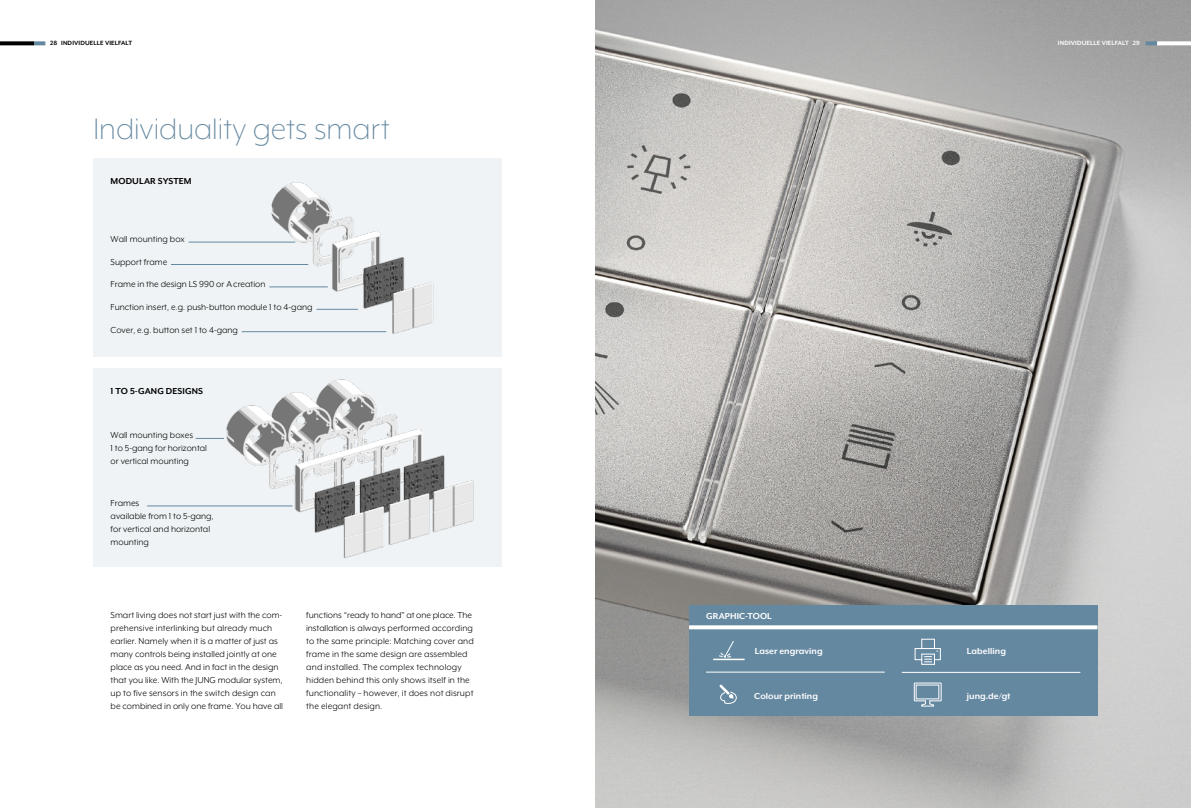
<style>
.page{position:relative;width:1191px;height:808px;background:#fff}
.page>*{position:absolute;margin:0;border:0;box-sizing:border-box;transform-origin:0 0}
.t1{font:300 34px "Mr Eaves XL Mod OT";color:#6588a1}
.t2{font:10px/13px "Mr Eaves XL Mod OT";color:#000}
.t3{font:700 10px "Mr Eaves XL Mod OT";letter-spacing:.005em;color:#fff}
.t4{font:700 10px "Mr Eaves XL Mod OT";letter-spacing:.01em;color:#000}
.t5{font:700 7px "Mr Eaves XL Mod OT";letter-spacing:.02em;color:#000}
.t6{font:700 7px "Mr Eaves XL Mod OT";letter-spacing:.02em;color:#fff}
</style>
<div class="page">
<img style="left:595px;top:0;width:596px;height:808px">
<div style="left:689px;top:605px;width:408px;height:110px;background:#6588a1"></div>
<hr style="left:706px;top:672px;width:178px;height:1px;background:#fff">
<svg style="left:689px;top:625px;width:408px;height:4px;background:#f1f4f6"></svg>
<hr style="left:901px;top:672px;width:179px;height:1px;background:#fff">
<svg style="left:719px;top:685px;width:18px;height:19px"></svg>
<hr style="left:713px;top:659px;width:31px;height:1px;background:#fff">
<svg style="left:719px;top:641px;width:15px;height:17px"></svg>
<svg style="left:914px;top:638px;width:27px;height:27px"></svg>
<svg style="left:913px;top:682px;width:29px;height:25px"></svg>
<div style="left:915px;top:684px;width:24px;height:15px;border:1px solid #fff"></div>
<div style="left:94px;top:159px;width:408px;height:198px;background:#eff3f5"></div>
<div style="left:94px;top:369px;width:408px;height:198px;background:#eff3f5"></div>
<img style="left:196px;top:379px;width:278px;height:180px">
<img style="left:196px;top:182px;width:238px;height:152px">
<hr style="left:242px;top:331px;width:144px;height:1px;background:#6588a1">
<hr style="left:316px;top:309px;width:42px;height:1px;background:#6588a1">
<hr style="left:269px;top:287px;width:59px;height:1px;background:#6588a1">
<hr style="left:171px;top:264px;width:137px;height:1px;background:#6588a1">
<hr style="left:189px;top:242px;width:106px;height:1px;background:#6588a1">
<svg style="left:196px;top:438px;width:28px;height:1px"></svg>
<hr style="left:147px;top:506px;width:146px;height:1px;background:#6588a1">
<svg style="left:1145px;top:41px;width:12px;height:4px"></svg>
<svg style="left:1157px;top:41px;width:34px;height:4px"></svg>
<svg style="left:34px;top:41px;width:11px;height:4px"></svg>
<svg style="left:0;top:41px;width:34px;height:4px"></svg>
<p class="t5" style="left:50px;top:40px;width:84px">28 INDIVIDUELLE VIELFALT</p>
<p class="t6" style="left:1057px;top:40px;width:84px">INDIVIDUELLE VIELFALT 29</p>
<h1 class="t1" style="left:94px;top:112px;width:298px">Individuality gets smart</h1>
<p class="t4" style="left:111px;top:176px;width:83px">MODULAR SYSTEM</p>
<p class="t2" style="left:111px;top:233px;width:76px">Wall mounting box</p>
<p class="t2" style="left:111px;top:255px;width:58px">Support frame</p>
<p class="t2" style="left:111px;top:278px;width:156px">Frame in the design LS 990 or Acreation</p>
<p class="t2" style="left:111px;top:301px;width:203px">Function insert, e.g. push-button module 1 to 4-gang</p>
<p class="t2" style="left:111px;top:323px;width:129px">Cover, e.g. button set 1 to 4-gang</p>
<p class="t4" style="left:111px;top:386px;width:94px">1 TO 5-GANG DESIGNS</p>
<p class="t2" style="left:111px;top:429px;width:98px">Wall mounting boxes<br>1 to 5-gang for horizontal or vertical mounting</p>
<p class="t2" style="left:111px;top:496px;width:105px">Frames<br>available from 1 to 5-gang, for vertical and horizontal mounting</p>
<p class="t2" style="left:111px;top:609px;width:174px">Smart living does not start just with the com&shy;prehensive interlinking but already much earlier. Namely when it is a matter of just as many controls being installed jointly at one place as you need. And in fact in the design that you like. With the JUNG modular system, up to five sensors in the switch design can be combined in only one frame. You have all</p>
<p class="t2" style="left:306px;top:609px;width:169px">functions “ready to hand” at one place. The installation is always performed according to the same principle: Matching cover and frame in the same design are assembled and installed. The complex technology hidden behind this only shows itself in the functionality – however, it does not disrupt the elegant design.</p>
<p class="t3" style="left:706px;top:611px;width:67px">GRAPHIC-TOOL</p>
<p class="t3" style="left:754px;top:646px;width:69px">Laser engraving</p>
<p class="t3" style="left:967px;top:646px;width:41px">Labelling</p>
<p class="t3" style="left:754px;top:691px;width:65px">Colour printing</p>
<p class="t3" style="left:967px;top:691px;width:45px">jung.de/gt</p>
</div>
